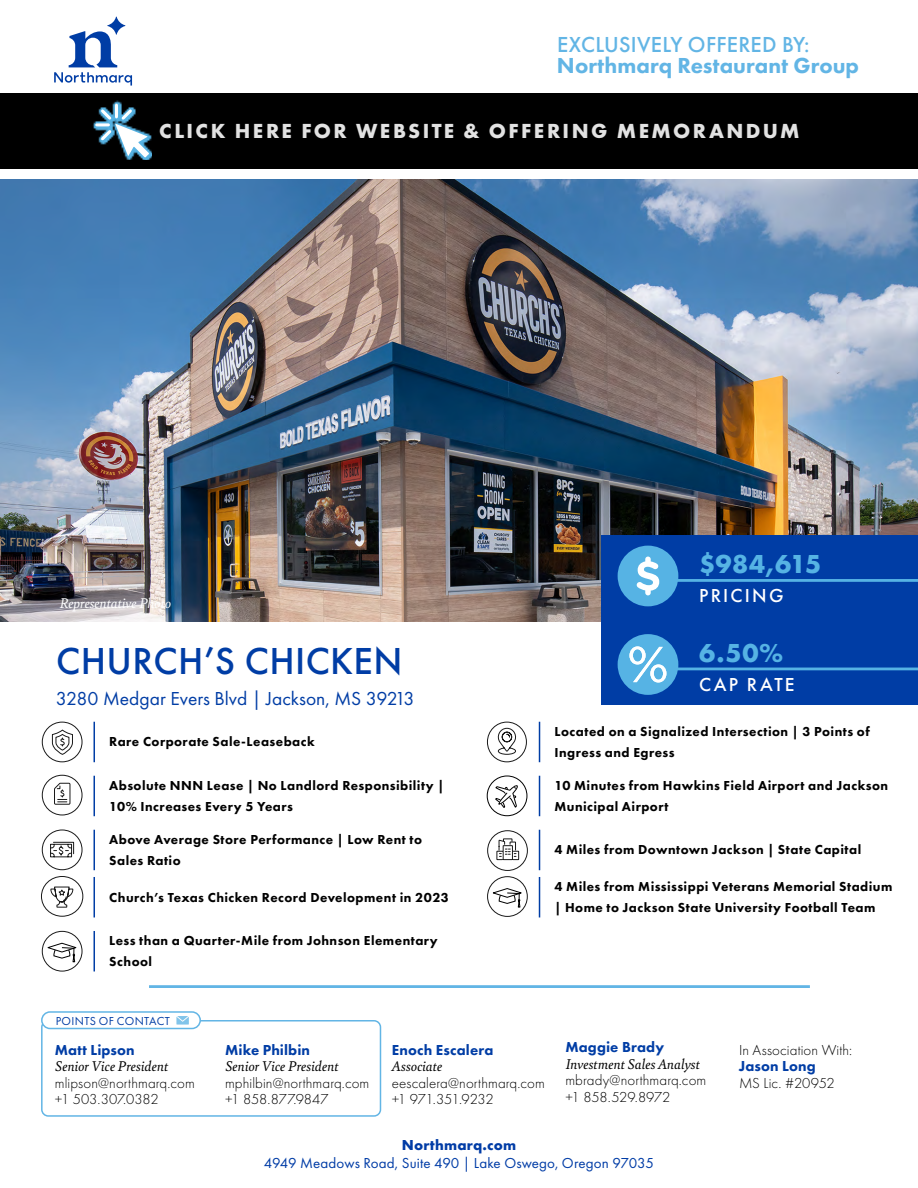
<style>
.page{position:relative;width:918px;height:1188px;background:#fff}
.page>*{position:absolute;margin:0;border:0;box-sizing:border-box;transform-origin:0 0}
.t1{font:500 39px "Futura PT";letter-spacing:.01em;color:#003da5}
.t2{font:700 27px "Futura PT";letter-spacing:.015em;color:#56b3e4}
.t3{font:800 22.5px "Futura PT";letter-spacing:.005em;color:#62b5e5}
.t4{font:500 22.5px "Futura PT";letter-spacing:.01em;color:#62b5e5}
.t5{font:700 21.15px "Futura PT";letter-spacing:.115em;color:#e2e2e2}
.t6{font:19.5px "Futura PT";color:#003da5}
.t7{font:500 19.5px "Futura PT";letter-spacing:.115em;color:#fff}
.t8{font:300 15px/16.5px "Futura PT";letter-spacing:.005em;color:#000101}
.t9{font:italic 15px "Bely";letter-spacing:.005em;color:#000}
.t10{font:800 15px "Futura PT";letter-spacing:.01em;color:#003da5}
.t11{font:15px "Futura PT";letter-spacing:.005em;color:#003ca6}
.t12{font:italic 15px "Bely";color:#fff}
.t13{font:700 15px "Futura PT";letter-spacing:.015em;color:#003ca6}
.t14{font:800 13.5px/21px "Futura PT";letter-spacing:.035em;color:#000}
.t15{font:12px "Futura PT";letter-spacing:.03em;color:#003da5}
</style>
<div class="page">
<img style="left:0;top:180px;width:918px;height:442px">
<hr style="left:94px;top:722px;width:1px;height:40px;background:#003da5">
<hr style="left:94px;top:830px;width:1px;height:40px;background:#003da5">
<hr style="left:539px;top:722px;width:1px;height:40px;background:#003da5">
<hr style="left:539px;top:776px;width:1px;height:40px;background:#003da5">
<hr style="left:539px;top:830px;width:1px;height:40px;background:#003da5">
<hr style="left:94px;top:776px;width:1px;height:40px;background:#003da5">
<hr style="left:94px;top:877px;width:1px;height:40px;background:#003da5">
<hr style="left:94px;top:931px;width:1px;height:40px;background:#003da5">
<hr style="left:539px;top:877px;width:1px;height:40px;background:#003da5">
<div style="left:601px;top:535px;width:317px;height:87px;background:#003da5"></div>
<hr style="left:661px;top:579px;width:257px;height:3px;background:#56b3e4">
<div style="left:618px;top:546px;width:60px;height:60px;background:#56b3e4;border-radius:50%"></div>
<svg style="left:637px;top:557px;width:22px;height:38px"></svg>
<div style="left:601px;top:619px;width:317px;height:86px;background:#003da5"></div>
<hr style="left:661px;top:668px;width:257px;height:2px;background:#56b3e4">
<div style="left:618px;top:634px;width:60px;height:61px;background:#56b3e4;border-radius:50%"></div>
<hr style="left:149px;top:985px;width:661px;height:3px;background:#62b5e5">
<div style="left:41px;top:1020px;width:340px;height:97px;border:2px solid #62b5e5;border-radius:6px"></div>
<div style="left:42px;top:1012px;width:158px;height:17px;background:#fff;border-radius:8px"></div>
<div style="left:41px;top:1011px;width:160px;height:18px;border:2px solid #62b5e5;border-radius:8px"></div>
<svg style="left:176px;top:1016px;width:13px;height:9px"></svg>
<svg style="left:629px;top:646px;width:37px;height:37px"></svg>
<svg style="left:54px;top:31px;width:78px;height:55px"></svg>
<svg style="left:107px;top:17px;width:18px;height:18px"></svg>
<svg style="left:42px;top:774px;width:41px;height:42px"></svg>
<svg style="left:42px;top:721px;width:41px;height:42px"></svg>
<div style="left:48px;top:943px;width:28px;height:9px;border:1px solid #000;border-radius:50%"></div>
<svg style="left:53px;top:947px;width:23px;height:16px"></svg>
<div style="left:42px;top:931px;width:40px;height:40px;border:1px solid #1a1a1a;border-radius:50%"></div>
<svg style="left:487px;top:721px;width:40px;height:42px"></svg>
<svg style="left:41px;top:876px;width:43px;height:41px"></svg>
<svg style="left:42px;top:829px;width:41px;height:41px"></svg>
<svg style="left:486px;top:775px;width:42px;height:41px"></svg>
<svg style="left:487px;top:830px;width:41px;height:41px"></svg>
<div style="left:493px;top:888px;width:29px;height:10px;border:1px solid #000;border-radius:50%"></div>
<svg style="left:498px;top:892px;width:23px;height:16px"></svg>
<div style="left:487px;top:876px;width:41px;height:41px;border:1px solid #1a1a1a;border-radius:50%"></div>
<div style="left:0;top:93px;width:918px;height:75px;background:#000"></div>
<svg style="left:93px;top:101px;width:59px;height:59px"></svg>
<svg style="left:95px;top:104px;width:54px;height:54px"></svg>
<h3 class="t4" style="left:557px;top:31px;width:254px">EXCLUSIVELY OFFERED BY:</h3>
<h3 class="t3" style="left:557px;top:51px;width:304px">Northmarq Restaurant Group</h3>
<h3 class="t5" style="left:159px;top:118px;width:642px">CLICK HERE FOR WEBSITE &amp; OFFERING MEMORANDUM</h3>
<p class="t12" style="left:59px;top:592px;width:113px">Representative Photo</p>
<h1 class="t1" style="left:56px;top:638px;width:348px">CHURCH’S CHICKEN</h1>
<h3 class="t6" style="left:56px;top:687px;width:360px">3280 Medgar Evers Blvd | Jackson, MS 39213</h3>
<h2 class="t2" style="left:699px;top:547px;width:124px">$984,615</h2>
<h3 class="t7" style="left:699px;top:584px;width:86px">PRICING</h3>
<h2 class="t2" style="left:699px;top:635px;width:86px">6.50%</h2>
<h3 class="t7" style="left:699px;top:672px;width:97px">CAP RATE</h3>
<p class="t14" style="left:109px;top:731px;width:207px">Rare Corporate Sale-Leaseback</p>
<p class="t14" style="left:555px;top:721px;width:317px">Located on a Signalized Intersection | 3 Points of<br>Ingress and Egress</p>
<p class="t14" style="left:109px;top:775px;width:337px">Absolute NNN Lease | No Landlord Responsibility |<br>10% Increases Every 5 Years</p>
<p class="t14" style="left:555px;top:775px;width:335px">10 Minutes from Hawkins Field Airport and Jackson<br>Municipal Airport</p>
<p class="t14" style="left:109px;top:829px;width:314px">Above Average Store Performance | Low Rent to<br>Sales Ratio</p>
<p class="t14" style="left:555px;top:839px;width:308px">4 Miles from Downtown Jackson | State Capital</p>
<p class="t14" style="left:109px;top:886px;width:341px">Church’s Texas Chicken Record Development in 2023</p>
<p class="t14" style="left:555px;top:876px;width:339px">4 Miles from Mississippi Veterans Memorial Stadium | Home to Jackson State University Football Team</p>
<p class="t14" style="left:109px;top:930px;width:330px">Less than a Quarter-Mile from Johnson Elementary<br>School</p>
<p class="t15" style="left:56px;top:1014px;width:116px">POINTS OF CONTACT</p>
<p class="t10" style="left:55px;top:1040px;width:81px">Matt Lipson</p>
<p class="t9" style="left:55px;top:1056px;width:115px">Senior Vice President</p>
<p class="t8" style="left:55px;top:1075px;width:142px">mlipson@northmarq.com +1 503.307.0382</p>
<p class="t10" style="left:225px;top:1040px;width:87px">Mike Philbin</p>
<p class="t9" style="left:225px;top:1056px;width:115px">Senior Vice President</p>
<p class="t8" style="left:225px;top:1075px;width:146px">mphilbin@northmarq.com +1 858.877.9847</p>
<p class="t10" style="left:392px;top:1040px;width:103px">Enoch Escalera</p>
<p class="t9" style="left:392px;top:1056px;width:52px">Associate</p>
<p class="t8" style="left:392px;top:1075px;width:155px">eescalera@northmarq.com +1 971.351.9232</p>
<p class="t10" style="left:565px;top:1038px;width:100px">Maggie Brady</p>
<p class="t9" style="left:565px;top:1053px;width:136px">Investment Sales Analyst</p>
<p class="t8" style="left:565px;top:1072px;width:142px">mbrady@northmarq.com +1 858.529.8972</p>
<p class="t13" style="left:402px;top:1135px;width:116px">Northmarq.com</p>
<p class="t11" style="left:264px;top:1154px;width:392px">4949 Meadows Road, Suite 490 | Lake Oswego, Oregon 97035</p>
<p class="t8" style="left:739px;top:1042px;width:115px">In Association With:</p>
<p class="t10" style="left:739px;top:1057px;width:78px">Jason Long</p>
<p class="t8" style="left:739px;top:1075px;width:97px">MS Lic. #20952</p>
</div>
